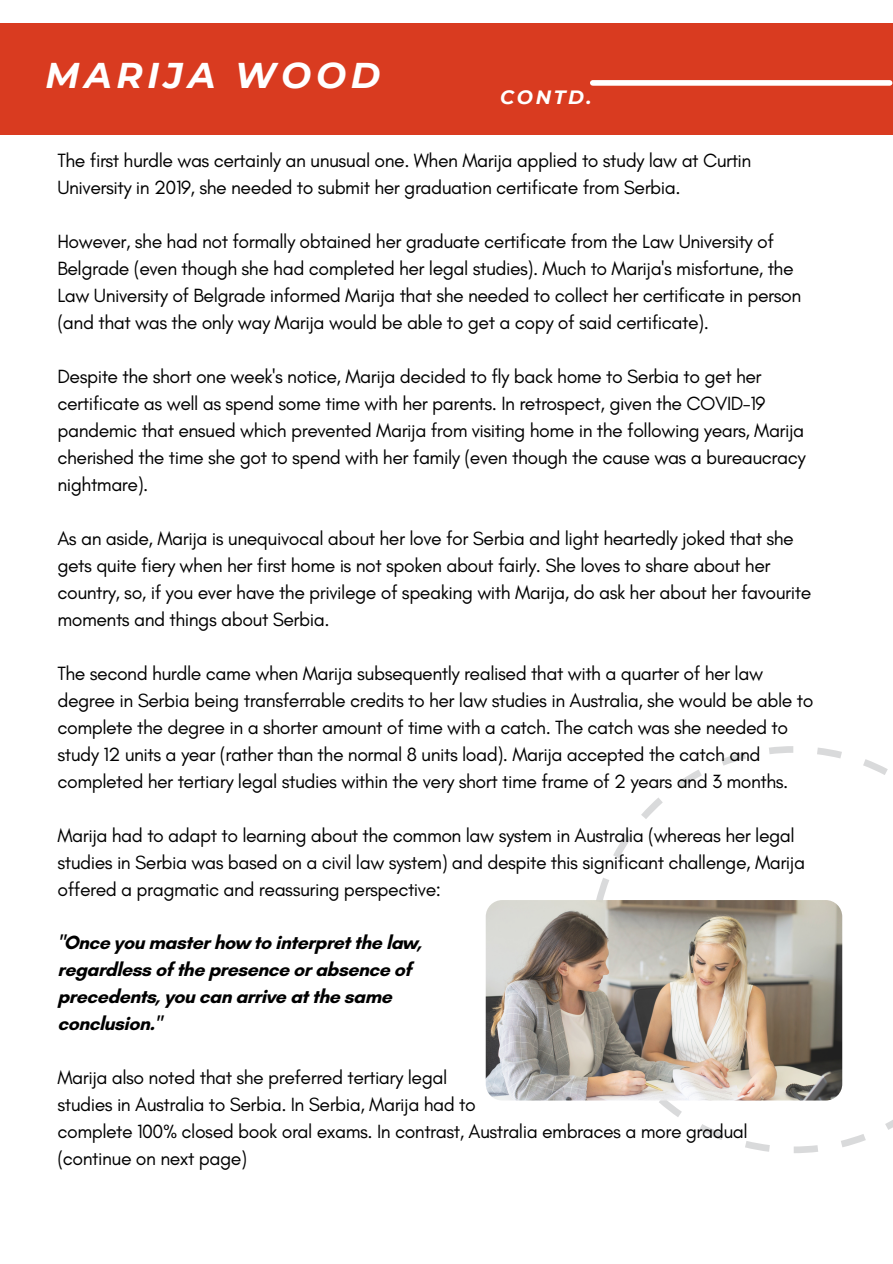
<style>
.page{position:relative;width:893px;height:1264px;background:#fff}
.page>*{position:absolute;margin:0;border:0;box-sizing:border-box;transform-origin:0 0}
.t1{font:italic 700 35.7px "Montserrat";letter-spacing:.13em;color:#fff}
.t2{font:19.5px/27px "Glacial Indifference";letter-spacing:-.025em;color:#000}
.t3{font:700 19.5px/27px "Glacial Indifference";letter-spacing:-.025em;color:#000}
.t4{font:italic 700 19.2px "Montserrat";letter-spacing:.13em;color:#fff}
</style>
<div class="page">
<div style="left:0;top:23px;width:892px;height:111px;background:#d93b20"></div>
<div style="left:592px;top:80px;width:297px;height:6px;background:#fff"></div>
<svg style="left:590px;top:746px;width:302px;height:407px"></svg>
<img style="left:485px;top:900px;width:357px;height:200px;border-radius:17px">
<h1 class="t1" style="left:46px;top:53px;width:336px">MARIJA WOOD</h1>
<p class="t4" style="left:500px;top:85px;width:93px">CONTD.</p>
<p class="t2" style="left:57px;top:146px;width:695px">The first hurdle was certainly an unusual one. When Marija applied to study law at Curtin<br>University in 2019, she needed to submit her graduation certificate from Serbia.</p>
<p class="t2" style="left:57px;top:227px;width:745px">However, she had not formally obtained her graduate certificate from the Law University of Belgrade (even though she had completed her legal studies). Much to Marija's misfortune, the Law University of Belgrade informed Marija that she needed to collect her certificate in person (and that was the only way Marija would be able to get a copy of said certificate).</p>
<p class="t2" style="left:57px;top:362px;width:749px">Despite the short one week's notice, Marija decided to fly back home to Serbia to get her certificate as well as spend some time with her parents. In retrospect, given the COVID-19 pandemic that ensued which prevented Marija from visiting home in the following years, Marija cherished the time she got to spend with her family (even though the cause was a bureaucracy nightmare).</p>
<p class="t2" style="left:57px;top:524px;width:755px">As an aside, Marija is unequivocal about her love for Serbia and light heartedly joked that she gets quite fiery when her first home is not spoken about fairly. She loves to share about her country, so, if you ever have the privilege of speaking with Marija, do ask her about her favourite moments and things about Serbia.</p>
<p class="t2" style="left:57px;top:659px;width:757px">The second hurdle came when Marija subsequently realised that with a quarter of her law degree in Serbia being transferrable credits to her law studies in Australia, she would be able to complete the degree in a shorter amount of time with a catch. The catch was she needed to study 12 units a year (rather than the normal 8 units load). Marija accepted the catch and completed her tertiary legal studies within the very short time frame of 2 years and 3 months.</p>
<p class="t2" style="left:57px;top:821px;width:749px">Marija had to adapt to learning about the common law system in Australia (whereas her legal studies in Serbia was based on a civil law system) and despite this significant challenge, Marija offered a pragmatic and reassuring perspective:</p>
<p class="t3" style="left:57px;top:929px;width:366px">"Once you master how to interpret the law, regardless of the presence or absence of precedents, you can arrive at the same conclusion."</p>
<p class="t2" style="left:57px;top:1064px;width:691px">Marija also noted that she preferred tertiary legal<br>studies in Australia to Serbia. In Serbia, Marija had to<br>complete 100% closed book oral exams. In contrast, Australia embraces a more gradual (continue on next page)</p>
</div>
